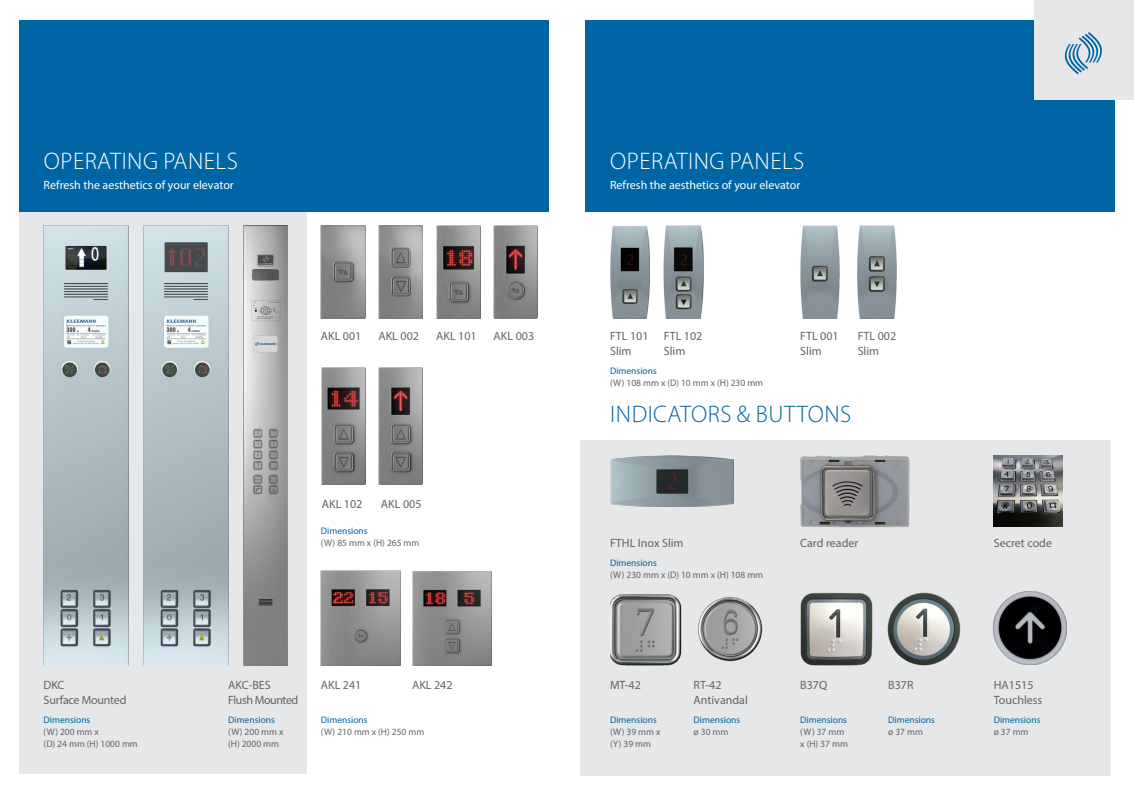
<style>
.page{position:relative;width:1134px;height:794px;background:#fff}
.page>*{position:absolute;margin:0;border:0;box-sizing:border-box;transform-origin:0 0}
.t1{font:300 24px "Myriad Pro";letter-spacing:.02em;color:#fff}
.t2{font:300 24px "Myriad Pro";letter-spacing:.02em;color:#0065a4}
.t3{font:12px/15px "Myriad Pro";color:#636466}
.t4{font:12px "Myriad Pro";color:#fff}
.t5{font:12px "Myriad Pro";color:#636466}
.t6{font:12px/15px "Myriad Pro";letter-spacing:-.035em;color:#636466}
.t7{font:12px/15px "Myriad Pro";letter-spacing:-.02em;color:#636466}
.t8{font:9.5px/12px "Myriad Pro";color:#636466}
.t9{font:9.5px "Myriad Pro";color:#0065a4}
</style>
<div class="page">
<div style="left:19px;top:211px;width:287px;height:563px;background:#e6e7e8"></div>
<div style="left:19px;top:20px;width:530px;height:191px;background:#0065a4"></div>
<img style="left:321px;top:225px;width:44px;height:94px">
<img style="left:378px;top:225px;width:45px;height:94px">
<img style="left:44px;top:225px;width:84px;height:440px">
<img style="left:144px;top:225px;width:84px;height:440px">
<img style="left:244px;top:225px;width:44px;height:440px">
<img style="left:494px;top:225px;width:44px;height:94px">
<img style="left:321px;top:570px;width:79px;height:95px">
<img style="left:412px;top:571px;width:79px;height:94px">
<img style="left:436px;top:225px;width:44px;height:94px">
<img style="left:378px;top:367px;width:44px;height:118px">
<img style="left:322px;top:367px;width:43px;height:118px">
<div style="left:581px;top:440px;width:530px;height:335px;background:#e6e7e8"></div>
<div style="left:585px;top:20px;width:530px;height:191px;background:#0065a4"></div>
<div style="left:1035px;top:0;width:99px;height:99px;background:#e6e7e8"></div>
<svg style="left:1064px;top:32px;width:38px;height:42px"></svg>
<img style="left:610px;top:225px;width:39px;height:94px">
<img style="left:664px;top:225px;width:39px;height:94px">
<img style="left:994px;top:591px;width:72px;height:73px">
<img style="left:610px;top:455px;width:124px;height:52px">
<img style="left:610px;top:594px;width:72px;height:71px">
<img style="left:698px;top:596px;width:65px;height:66px">
<img style="left:800px;top:225px;width:40px;height:94px">
<img style="left:858px;top:225px;width:39px;height:94px">
<img style="left:888px;top:593px;width:72px;height:72px">
<img style="left:800px;top:593px;width:73px;height:72px">
<img style="left:800px;top:455px;width:109px;height:73px">
<img style="left:994px;top:455px;width:69px;height:71px">
<h1 class="t1" style="left:44px;top:151px;width:196px">OPERATING PANELS</h1>
<p class="t4" style="left:44px;top:181px;width:192px">Refresh the aesthetics of your elevator</p>
<p class="t5" style="left:321px;top:329px;width:42px">AKL 001</p>
<p class="t5" style="left:378px;top:329px;width:42px">AKL 002</p>
<p class="t5" style="left:436px;top:329px;width:42px">AKL 101</p>
<p class="t3" style="left:494px;top:329px;width:42px">AKL 003</p>
<p class="t7" style="left:44px;top:678px;width:84px">DKC<br>Surface Mounted</p>
<p class="t9" style="left:44px;top:716px;width:48px">Dimensions</p>
<p class="t8" style="left:44px;top:727px;width:96px">(W) 200 mm x<br>(D) 24 mm (H) 1000 mm</p>
<p class="t5" style="left:322px;top:496px;width:42px">AKL 102</p>
<p class="t3" style="left:381px;top:497px;width:42px">AKL 005</p>
<p class="t9" style="left:321px;top:527px;width:48px">Dimensions</p>
<p class="t8" style="left:321px;top:537px;width:100px">(W) 85 mm x (H) 265 mm</p>
<p class="t6" style="left:228px;top:678px;width:72px">AKC-BES<br>Flush Mounted</p>
<p class="t9" style="left:228px;top:716px;width:48px">Dimensions</p>
<p class="t8" style="left:228px;top:727px;width:57px">(W) 200 mm x (H) 2000 mm</p>
<p class="t3" style="left:321px;top:678px;width:42px">AKL 241</p>
<p class="t3" style="left:412px;top:678px;width:42px">AKL 242</p>
<p class="t9" style="left:321px;top:716px;width:48px">Dimensions</p>
<p class="t8" style="left:321px;top:727px;width:105px">(W) 210 mm x (H) 250 mm</p>
<h1 class="t1" style="left:610px;top:151px;width:196px">OPERATING PANELS</h1>
<p class="t4" style="left:610px;top:181px;width:192px">Refresh the aesthetics of your elevator</p>
<p class="t3" style="left:610px;top:329px;width:40px">FTL 101<br>Slim</p>
<p class="t3" style="left:664px;top:329px;width:40px">FTL 102<br>Slim</p>
<p class="t9" style="left:610px;top:367px;width:48px">Dimensions</p>
<p class="t8" style="left:610px;top:378px;width:155px">(W) 108 mm x (D) 10 mm x (H) 230 mm</p>
<p class="t3" style="left:800px;top:329px;width:40px">FTL 001<br>Slim</p>
<p class="t3" style="left:858px;top:329px;width:40px">FTL 002<br>Slim</p>
<h1 class="t2" style="left:610px;top:405px;width:242px">INDICATORS &amp; BUTTONS</h1>
<p class="t3" style="left:610px;top:536px;width:75px">FTHL Inox Slim</p>
<p class="t9" style="left:610px;top:559px;width:48px">Dimensions</p>
<p class="t8" style="left:610px;top:570px;width:155px">(W) 230 mm x (D) 10 mm x (H) 108 mm</p>
<p class="t3" style="left:800px;top:536px;width:60px">Card reader</p>
<p class="t3" style="left:610px;top:678px;width:32px">MT-42</p>
<p class="t9" style="left:610px;top:716px;width:48px">Dimensions</p>
<p class="t8" style="left:610px;top:727px;width:52px">(W) 39 mm x (Y) 39 mm</p>
<p class="t3" style="left:694px;top:678px;width:56px">RT-42<br>Αntivandal</p>
<p class="t9" style="left:694px;top:716px;width:48px">Dimensions</p>
<p class="t8" style="left:694px;top:727px;width:36px">ø 30 mm</p>
<p class="t3" style="left:800px;top:678px;width:29px">Β37Q</p>
<p class="t3" style="left:888px;top:678px;width:27px">B37R</p>
<p class="t9" style="left:800px;top:716px;width:48px">Dimensions</p>
<p class="t8" style="left:800px;top:727px;width:49px">(W) 37 mm x (H) 37 mm</p>
<p class="t9" style="left:888px;top:716px;width:48px">Dimensions</p>
<p class="t8" style="left:888px;top:727px;width:36px">ø 37 mm</p>
<p class="t3" style="left:994px;top:536px;width:60px">Secret code</p>
<p class="t3" style="left:994px;top:678px;width:50px">HA1515<br>Touchless</p>
<p class="t9" style="left:994px;top:716px;width:48px">Dimensions</p>
<p class="t8" style="left:994px;top:727px;width:36px">ø 37 mm</p>
</div>
